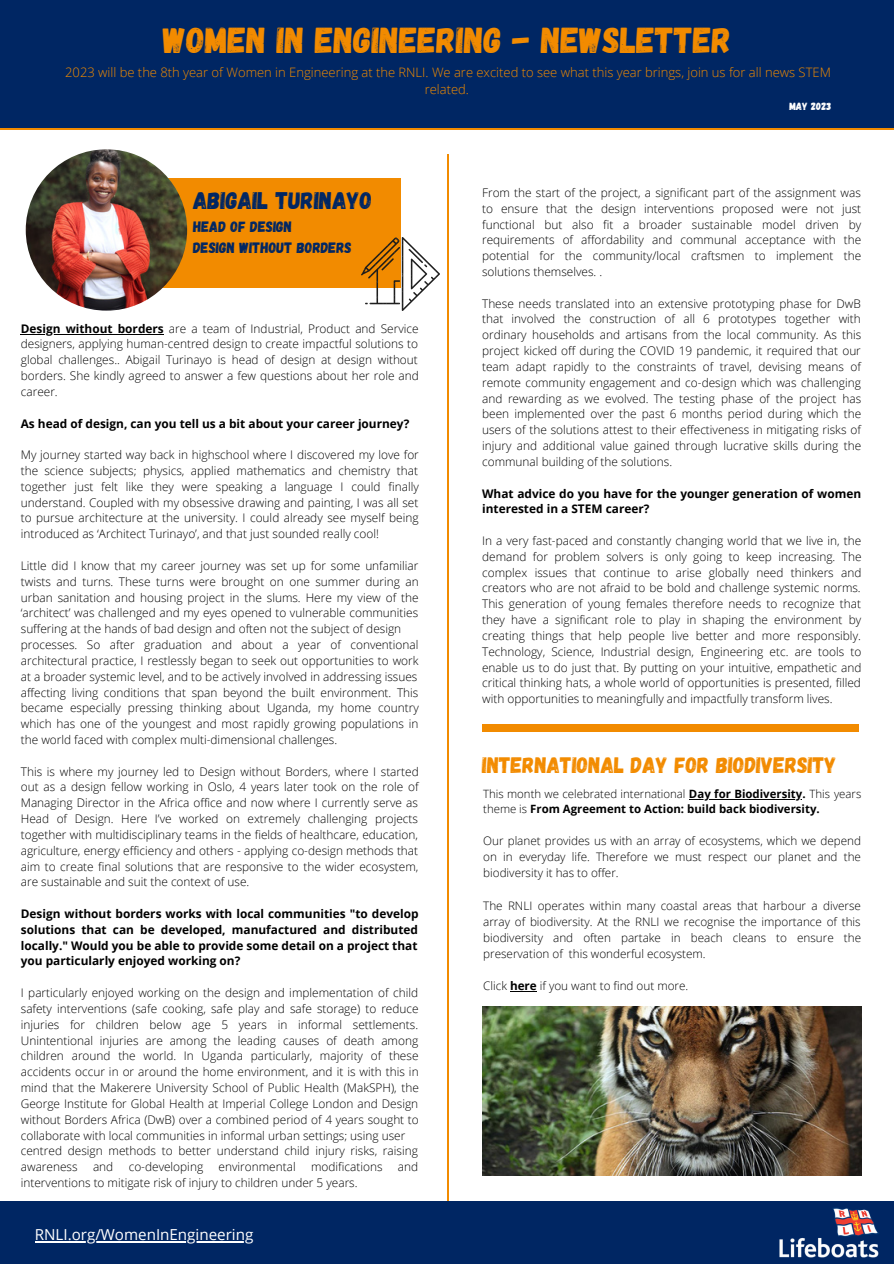
<style>
.page{position:relative;width:894px;height:1264px;background:#fff}
.page>*{position:absolute;margin:0;border:0;box-sizing:border-box;transform-origin:0 0}
.t1{font:36px "Gagalin";color:#f28b00}
.t2{font:24px "Gagalin";color:#002663}
.t3{font:22.35px "Gagalin";color:#f28b00}
.t4{font:15.15px "Open Sans";color:#fff}
.t5{font:15px "Gagalin";color:#002663}
.t6{font:300 13.05px/17.2px "Open Sans";color:#f28b00;text-align:center}
.t7{font:300 11.85px/15.8px "Open Sans";color:#000;text-align:justify}
.t8{font:700 11.85px/15.8px "Open Sans";color:#000;text-align:justify}
.t9{font:300 11.7px/16.2px "Open Sans";color:#000;text-align:justify}
.t10{font:700 11.4px/15.1px "Open Sans";color:#000}
.t11{font:10.5px "Gagalin";color:#fff}
.s1{font-weight:700}
.s2{font-weight:300}
</style>
<div class="page">
<hr style="left:447px;top:155px;width:1px;height:1070px;background:#f28b00">
<div style="left:0;top:1200px;width:893px;height:63px;background:#002663"></div>
<div style="left:67px;top:178px;width:333px;height:109px;background:#f28b00"></div>
<div style="left:0;top:0;width:893px;height:129px;background:#002663"></div>
<img style="left:779px;top:1208px;width:100px;height:49px">
<div style="left:482px;top:724px;width:376px;height:8px;background:#f28b00"></div>
<hr style="left:0;top:129px;width:893px;height:1px;background:#f28b00">
<img style="left:26px;top:149px;width:161px;height:162px;border-radius:50%">
<img style="left:482px;top:1006px;width:379px;height:169px">
<img style="left:361px;top:237px;width:78px;height:73px">
<hr style="left:697px;top:799px;width:105px;height:1px;background:#000">
<svg style="left:510px;top:991px;width:26px;height:1px"></svg>
<hr style="left:35px;top:1241px;width:218px;height:1px;background:#fff">
<hr style="left:21px;top:333px;width:143px;height:1px;background:#000">
<p class="t1" style="left:163px;top:17px;width:569px">WOMEN IN ENGINEERING - NEWSLETTER</p>
<p class="t6" style="left:65px;top:63px;width:767px">2023 will be the 8th year of Women in Engineering at the RNLI. We are excited to see what this year brings, join us for all news STEM related.</p>
<p class="t11" style="left:789px;top:100px;width:43px">MAY 2023</p>
<p class="t2" style="left:193px;top:184px;width:181px">ABIGAIL TURINAYO</p>
<p class="t5" style="left:193px;top:217px;width:100px">HEAD OF DESIGN</p>
<p class="t5" style="left:193px;top:237px;width:160px">DESIGN WITHOUT BORDERS</p>
<p class="t7" style="left:21px;top:320px;width:399px"><span class="s1">Design without borders</span> are a team of Industrial, Product and Service designers, applying human-centred design to create impactful solutions to global challenges.. Abigail Turinayo is head of design at design without borders. She kindly agreed to answer a few questions about her role and career.</p>
<p class="t8" style="left:21px;top:415px;width:390px">As head of design, can you tell us a bit about your career journey?</p>
<p class="t7" style="left:21px;top:446px;width:399px">My journey started way back in highschool where I discovered my love for the science subjects; physics, applied mathematics and chemistry that together just felt like they were speaking a language I could finally understand. Coupled with my obsessive drawing and painting, I was all set to pursue architecture at the university. I could already see myself being introduced as ‘Architect Turinayo’, and that just sounded really cool!</p>
<p class="t7" style="left:21px;top:557px;width:399px">Little did I know that my career journey was set up for some unfamiliar twists and turns. These turns were brought on one summer during an urban sanitation and housing project in the slums. Here my view of the ‘architect’ was challenged and my eyes opened to vulnerable communities suffering at the hands of bad design and often not the subject of design</p>
<p class="t7" style="left:21px;top:636px;width:399px">processes. So after graduation and about a year of conventional architectural practice, I restlessly began to seek out opportunities to work at a broader systemic level, and to be actively involved in addressing issues affecting living conditions that span beyond the built environment. This became especially pressing thinking about Uganda, my home country which has one of the youngest and most rapidly growing populations in the world faced with complex multi-dimensional challenges.</p>
<p class="t7" style="left:21px;top:763px;width:399px">This is where my journey led to Design without Borders, where I started out as a design fellow working in Oslo, 4 years later took on the role of Managing Director in the Africa office and now where I currently serve as Head of Design. Here I’ve worked on extremely challenging projects together with multidisciplinary teams in the fields of healthcare, education, agriculture, energy efficiency and others - applying co-design methods that aim to create final solutions that are responsive to the wider ecosystem, are sustainable and suit the context of use.</p>
<p class="t8" style="left:21px;top:905px;width:399px">Design without borders works with local communities "to develop solutions that can be developed, manufactured and distributed locally." Would you be able to provide some detail on a project that you particularly enjoyed working on?</p>
<p class="t7" style="left:21px;top:984px;width:399px">I particularly enjoyed working on the design and implementation of child safety interventions (safe cooking, safe play and safe storage) to reduce injuries for children below age 5 years in informal settlements.<br>Unintentional injuries are among the leading causes of death among children around the world. In Uganda particularly, majority of these accidents occur in or around the home environment, and it is with this in mind that the Makerere University School of Public Health (MakSPH), the George Institute for Global Health at Imperial College London and Design without Borders Africa (DwB) over a combined period of 4 years sought to collaborate with local communities in informal urban settings; using user</p>
<p class="t7" style="left:21px;top:1142px;width:398px">centred design methods to better understand child injury risks, raising awareness</p>
<p class="t7" style="left:93px;top:1158px;width:22px">and</p>
<p class="t7" style="left:129px;top:1158px;width:76px">co-developing</p>
<p class="t7" style="left:218px;top:1158px;width:79px">environmental</p>
<p class="t7" style="left:311px;top:1158px;width:73px">modifications</p>
<p class="t7" style="left:398px;top:1158px;width:22px">and</p>
<p class="t7" style="left:21px;top:1174px;width:338px">interventions to mitigate risk of injury to children under 5 years.</p>
<p class="t4" style="left:35px;top:1224px;width:220px">RNLI.org/WomenInEngineering</p>
<p class="t7" style="left:482px;top:184px;width:380px">From the start of the project, a significant part of the assignment was to ensure that the design interventions proposed were not just functional but also fit a broader sustainable model driven by requirements of affordability and communal acceptance with the potential for the community/local craftsmen to implement the solutions themselves. .</p>
<p class="t7" style="left:482px;top:295px;width:381px">These needs translated into an extensive prototyping phase for DwB that involved the construction of all 6 prototypes together with ordinary households and artisans from the local community. As this project kicked off during the COVID 19 pandemic, it required that our team adapt rapidly to the constraints of travel, devising means of remote community engagement and co-design which was challenging and rewarding as we evolved. The testing phase of the project has been implemented over the past 6 months period during which the users of the solutions attest to their effectiveness in mitigating risks of injury and additional value gained through lucrative skills during the communal building of the solutions.</p>
<p class="t8" style="left:482px;top:485px;width:380px">What advice do you have for the younger generation of women interested in a STEM career?</p>
<p class="t7" style="left:482px;top:532px;width:381px">In a very fast-paced and constantly changing world that we live in, the demand for problem solvers is only going to keep increasing. The complex issues that continue to arise globally need thinkers and creators who are not afraid to be bold and challenge systemic norms.<br>This generation of young females therefore needs to recognize that they have a significant role to play in shaping the environment by creating things that help people live better and more responsibly.<br>Technology, Science, Industrial design, Engineering etc. are tools to enable us to do just that. By putting on your intuitive, empathetic and critical thinking hats, a whole world of opportunities is presented, filled with opportunities to meaningfully and impactfully transform lives.</p>
<p class="t3" style="left:482px;top:750px;width:356px">INTERNATIONAL DAY FOR BIODIVERSITY</p>
<p class="t10" style="left:483px;top:786px;width:379px"><span class="s2">This month we celebrated international</span> Day for Biodiversity. <span class="s2">This years theme is</span> From Agreement to Action: build back biodiversity.</p>
<p class="t9" style="left:483px;top:832px;width:379px">Our planet provides us with an array of ecosystems, which we depend on in everyday life. Therefore we must respect our planet and the biodiversity it has to offer.</p>
<p class="t9" style="left:483px;top:896px;width:379px">The RNLI operates within many coastal areas that harbour a diverse array of biodiversity. At the RNLI we recognise the importance of this biodiversity and often partake in beach cleans to ensure the preservation of this wonderful ecosystem.</p>
<p class="t9" style="left:483px;top:977px;width:206px">Click <span class="s1">here</span> if you want to find out more.</p>
</div>
